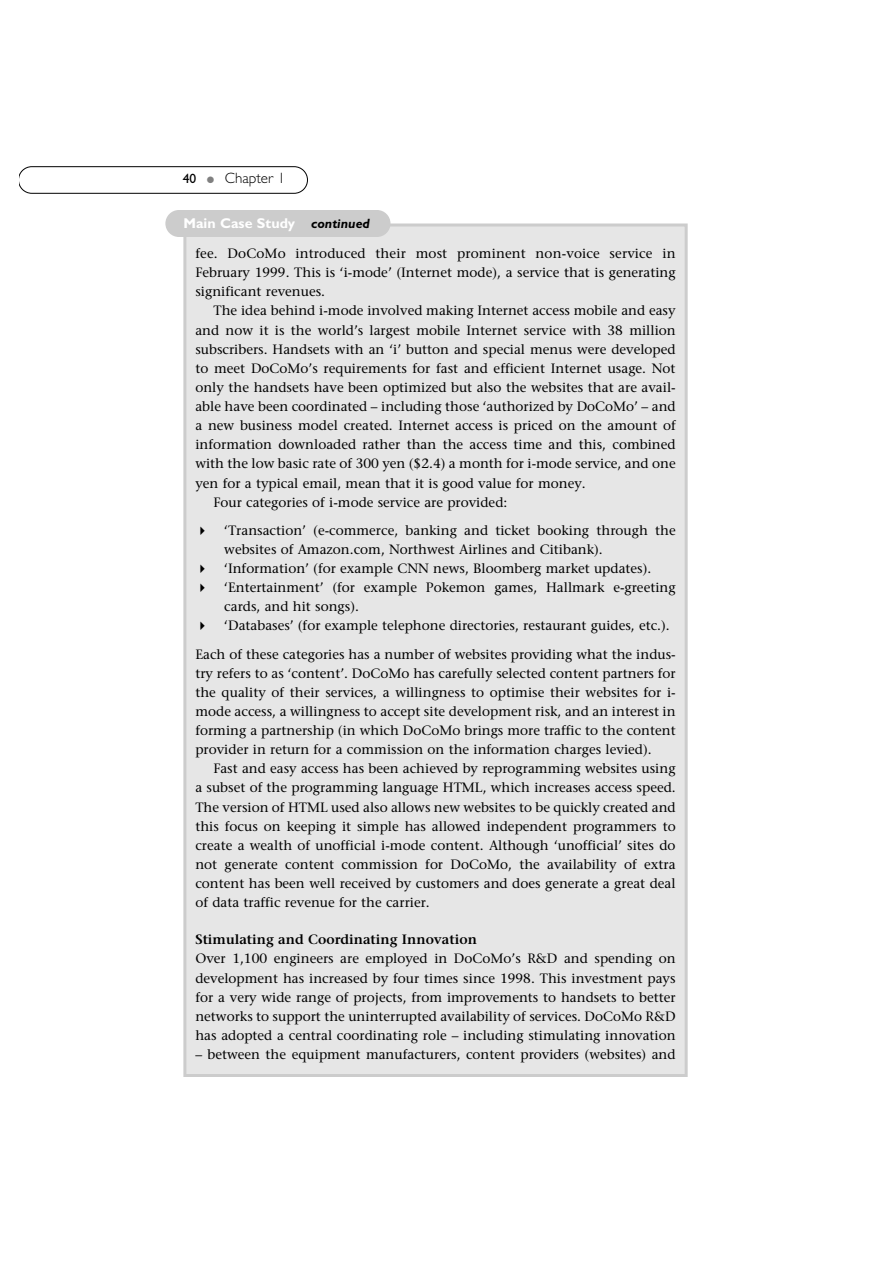
<style>
.page{position:relative;width:893px;height:1263px;background:#fff}
.page>*{position:absolute;margin:0;border:0;box-sizing:border-box;transform-origin:0 0}
.t1{font:300 15px "Gill Sans";color:#000}
.t2{font:700 14.25px "Gill Sans";color:#fff}
.t3{font:13.5px/19.2px "Stone Serif";color:#000;text-align:justify}
.t4{font:600 13.5px "Stone Serif";color:#000}
.s1{font-weight:400;font-size:13.5px}
.s2{font-size:27px;color:#808080}
.s3{font-style:italic;font-size:13.5px;color:#000}
</style>
<div class="page">
<svg style="left:20px;top:166px;width:288px;height:27px"></svg>
<div style="left:186px;top:226px;width:498px;height:848px;background:#e6e6e6"></div>
<div style="left:183px;top:224px;width:504px;height:853px;border:3px solid #ccc"></div>
<div style="left:165px;top:210px;width:225px;height:27px;background:#ccc;border-radius:14px"></div>
<p class="t1" style="left:183px;top:173px;width:104px"><span class="s1">40</span> <span class="s2">•</span> Chapter 1</p>
<p class="t2" style="left:183px;top:218px;width:188px">Main Case Study <span class="s3">continued</span></p>
<p class="t3" style="left:195px;top:245px;width:482px">fee. DoCoMo introduced their most prominent non-voice service in February 1999. This is ‘i-mode’ (Internet mode), a service that is generating significant revenues.</p>
<p class="t3" style="left:213px;top:303px;width:463px">The idea behind i-mode involved making Internet access mobile and easy</p>
<p class="t3" style="left:195px;top:322px;width:482px">and now it is the world’s largest mobile Internet service with 38 million</p>
<p class="t3" style="left:195px;top:341px;width:482px">subscribers. Handsets with an ‘i’ button and special menus were developed</p>
<p class="t3" style="left:195px;top:360px;width:481px">to meet DoCoMo’s requirements for fast and efficient Internet usage. Not</p>
<p class="t3" style="left:195px;top:379px;width:482px">only the handsets have been optimized but also the websites that are avail-</p>
<p class="t3" style="left:195px;top:398px;width:482px">able have been coordinated – including those ‘authorized by DoCoMo’ – and</p>
<p class="t3" style="left:195px;top:417px;width:482px">a new business model created. Internet access is priced on the amount of</p>
<p class="t3" style="left:195px;top:436px;width:481px">information downloaded rather than the access time and this, combined</p>
<p class="t3" style="left:195px;top:456px;width:482px">with the low basic rate of 300 yen ($2.4) a month for i-mode service, and one</p>
<p class="t3" style="left:195px;top:475px;width:392px">yen for a typical email, mean that it is good value for money.</p>
<p class="t3" style="left:213px;top:494px;width:295px">Four categories of i-mode service are provided:</p>
<p class="t3" style="left:224px;top:522px;width:453px;text-align:left">‘Transaction’ (e-commerce, banking and ticket booking through the websites of Amazon.com, Northwest Airlines and Citibank). ‘Information’ (for example CNN news, Bloomberg market updates). ‘Entertainment’ (for example Pokemon games, Hallmark e-greeting cards, and hit songs).<br>‘Databases’ (for example telephone directories, restaurant guides, etc.).</p>
<p class="t3" style="left:195px;top:646px;width:482px">Each of these categories has a number of websites providing what the indus&shy;try refers to as ‘content’. DoCoMo has carefully selected content partners for the quality of their services, a willingness to optimise their websites for i&shy;mode access, a willingness to accept site development risk, and an interest in forming a partnership (in which DoCoMo brings more traffic to the content provider in return for a commission on the information charges levied).</p>
<p class="t3" style="left:195px;top:760px;width:482px;text-indent:18px">Fast and easy access has been achieved by reprogramming websites using a subset of the programming language HTML, which increases access speed.<br>The version of HTML used also allows new websites to be quickly created and this focus on keeping it simple has allowed independent programmers to create a wealth of unofficial i-mode content. Although ‘unofficial’ sites do not generate content commission for DoCoMo, the availability of extra content has been well received by customers and does generate a great deal of data traffic revenue for the carrier.</p>
<p class="t4" style="left:195px;top:934px;width:283px">Stimulating and Coordinating Innovation</p>
<p class="t3" style="left:195px;top:951px;width:482px">Over 1,100 engineers are employed in DoCoMo’s R&amp;D and spending on development has increased by four times since 1998. This investment pays for a very wide range of projects, from improvements to handsets to better networks to support the uninterrupted availability of services. DoCoMo R&amp;D has adopted a central coordinating role – including stimulating innovation</p>
<p class="t3" style="left:195px;top:1046px;width:482px">– between the equipment manufacturers, content providers (websites) and</p>
</div>
